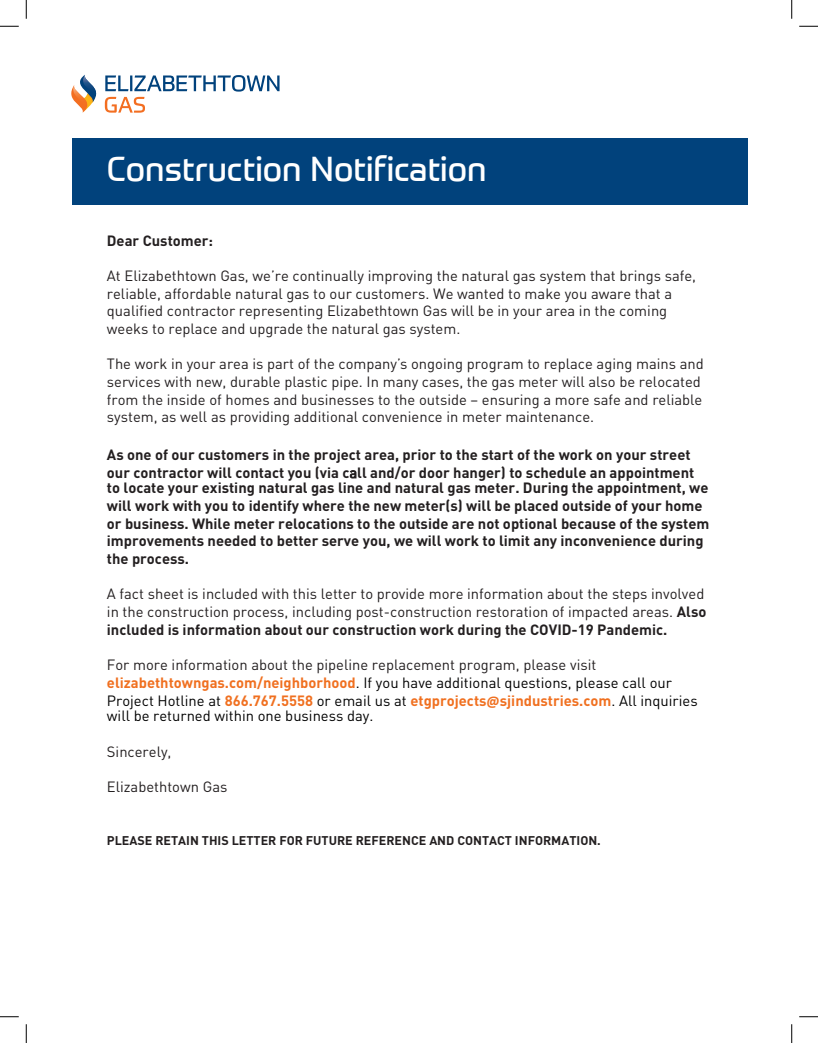
<style>
.page{position:relative;width:818px;height:1043px;background:#fff}
.page>*{position:absolute;margin:0;border:0;box-sizing:border-box;transform-origin:0 0}
.t1{font:33.75px "Prometo";color:#fff}
.t2{font:14.75px/17.6px "DIN";color:#231f20}
.t3{font:700 14.75px/17.6px "DIN";color:#231f20}
.t4{font:14.75px/18.1px "DIN";color:#000}
.t5{font:700 12.5px "DIN";color:#231f20}
.s1{font-weight:400}
.s2{font-weight:700}
.s3{color:#231f20}
.s4{font-weight:700;color:#f07020}
.s5{font-family:"Calibri";font-weight:700;color:#f07020}
</style>
<div class="page">
<svg style="left:71px;top:75px;width:208px;height:38px"></svg>
<img style="left:81px;top:75px;width:15px;height:21px">
<div style="left:72px;top:138px;width:675px;height:66px;background:#01427c"></div>
<svg style="left:0;top:25px;width:19px;height:2px"></svg>
<svg style="left:799px;top:25px;width:19px;height:2px"></svg>
<svg style="left:0;top:1016px;width:19px;height:1px"></svg>
<svg style="left:799px;top:1016px;width:19px;height:1px"></svg>
<svg style="left:25px;top:0;width:2px;height:19px"></svg>
<svg style="left:25px;top:1024px;width:2px;height:18px"></svg>
<svg style="left:791px;top:0;width:1px;height:19px"></svg>
<svg style="left:791px;top:1024px;width:1px;height:18px"></svg>
<h1 class="t1" style="left:107px;top:148px;width:381px">Construction Notification</h1>
<p class="t3" style="left:107px;top:231px;width:108px">Dear Customer:</p>
<p class="t2" style="left:107px;top:266px;width:590px">At Elizabethtown Gas, we’re continually improving the natural gas system that brings safe, reliable, affordable natural gas to our customers. We wanted to make you aware that a qualified contractor representing Elizabethtown Gas will be in your area in the coming weeks to replace and upgrade the natural gas system.</p>
<p class="t2" style="left:107px;top:355px;width:598px">The work in your area is part of the company’s ongoing program to replace aging mains and services with new, durable plastic pipe. In many cases, the gas meter will also be relocated from the inside of homes and businesses to the outside – ensuring a more safe and reliable system, as well as providing additional convenience in meter maintenance.</p>
<p class="t3" style="left:107px;top:445px;width:589px">As one of our customers in the project area, prior to the start of the work on your street our contractor will contact you (via c<span class="s1">a</span>ll and/or door hanger) to schedule an appointment</p>
<p class="t3" style="left:107px;top:478px;width:604px">to locate your existing natural gas line and natural gas meter. During the appointment, we will work with you to identify where the new meter(s) will be placed outside of your home or business. While meter relocations to the outside are not optional because of the system improvements needed to better serve you, we will work to limit any inconvenience during the process.</p>
<p class="t2" style="left:107px;top:584px;width:601px">A fact sheet is included with this letter to provide more information about the steps involved in the construction process, including post-construction restoration of impacted areas. <span class="s2">Also included is information about our construction work during the COVID-19 Pandemic.</span></p>
<p class="t4" style="left:107px;top:655px;width:592px"><span class="s3">For more information about the pipeline replacement program, please visit </span><span class="s4">elizabethtowngas.com/neighborhood</span>. If you have additional questions, please call our<br>Project Hotline at <span class="s4">866.767.5558</span> or email us at <span class="s4">etgprojects</span><span class="s5">@</span><span class="s4">sjindustries.com</span>. All inquiries</p>
<p class="t4" style="left:107px;top:706px;width:268px">will be returned within one business day.</p>
<p class="t2" style="left:107px;top:742px;width:66px">Sincerely,</p>
<p class="t2" style="left:107px;top:777px;width:122px">Elizabethtown Gas</p>
<p class="t5" style="left:107px;top:832px;width:495px">PLEASE RETAIN THIS LETTER FOR FUTURE REFERENCE AND CONTACT INFORMATION.</p>
</div>
